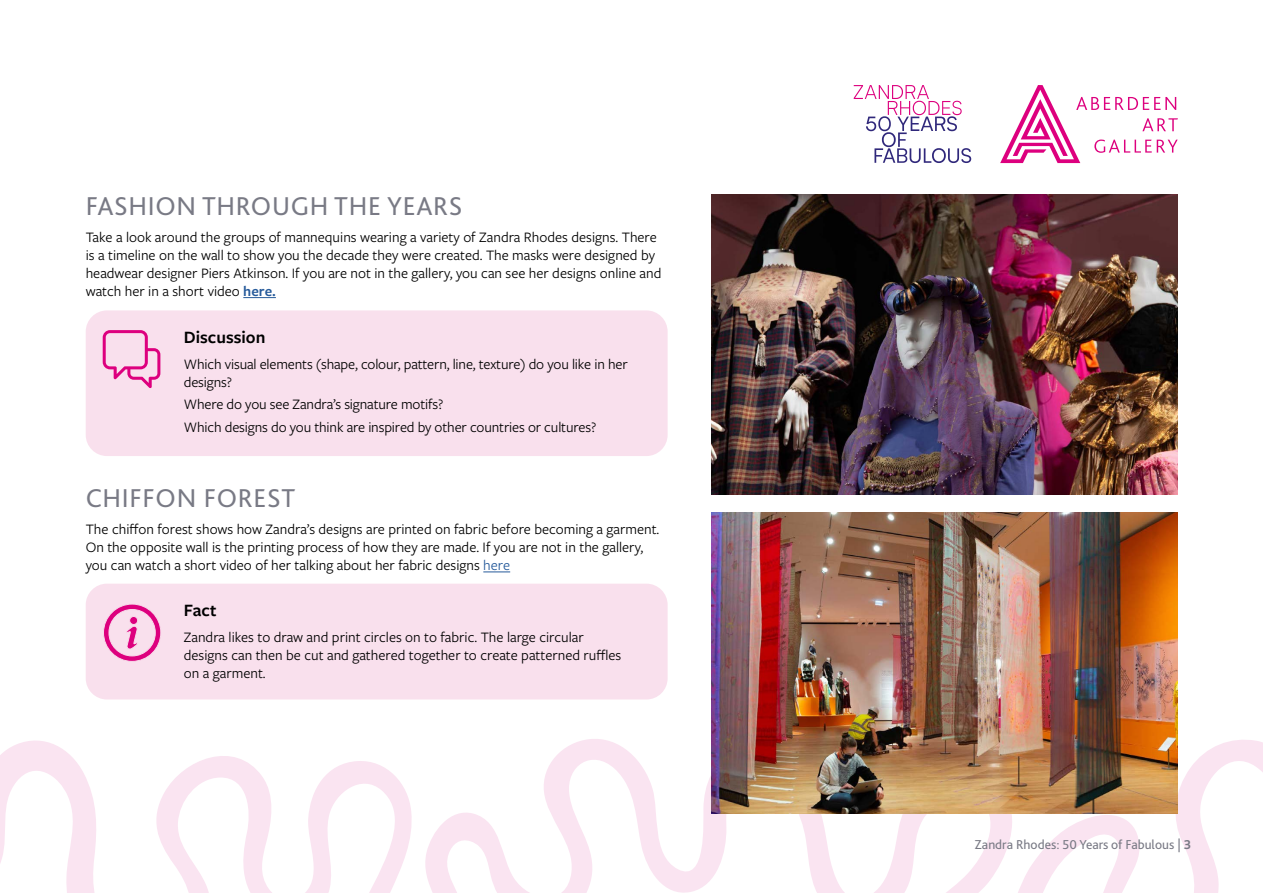
<style>
.page{position:relative;width:1263px;height:893px;background:#fff}
.page>*{position:absolute;margin:0;border:0;box-sizing:border-box;transform-origin:0 0}
._1__Title{font:27px "Bliss Pro";letter-spacing:.025em;color:#797a85}
._3__body{font:600 18px "Freight Sans Pro";color:#000}
._4__small_sub_title{font:15px/18px "Freight Sans Pro";color:#000}
._3__body-2{font:15px/18px "Freight Sans Pro";color:#000}
.t1{font:13.5px "Bliss Pro";color:#797a85}
.s1{font-weight:600;color:#275b9b}
.s2{color:#275b9b}
.s3{font-weight:700}
</style>
<div class="page">
<svg style="left:0;top:739px;width:1263px;height:154px"></svg>
<svg style="left:1000px;top:85px;width:178px;height:78px"></svg>
<svg style="left:854px;top:85px;width:117px;height:78px"></svg>
<hr style="left:243px;top:297px;width:33px;height:1px;background:#275b9b">
<div style="left:86px;top:310px;width:582px;height:146px;background:#f9e0ed;border-radius:21px"></div>
<svg style="left:103px;top:330px;width:57px;height:58px"></svg>
<svg style="left:483px;top:572px;width:27px;height:1px"></svg>
<div style="left:86px;top:584px;width:582px;height:115px;background:#f9e0ed;border-radius:21px"></div>
<svg style="left:103px;top:604px;width:58px;height:58px"></svg>
<img style="left:711px;top:513px;width:467px;height:300px">
<img style="left:711px;top:195px;width:467px;height:299px">
<p class="_1__Title" style="left:86px;top:189px;width:378px">FASHION THROUGH THE YEARS</p>
<p class="_4__small_sub_title" style="left:86px;top:227px;width:577px">Take a look around the groups of mannequins wearing a variety of Zandra Rhodes designs. There is a timeline on the wall to show you the decade they were created. The masks were designed by headwear designer Piers Atkinson. If you are not in the gallery, you can see her designs online and watch her in a short video <span class="s1">here.</span></p>
<p class="_3__body" style="left:184px;top:325px;width:83px">Discussion</p>
<p class="_4__small_sub_title" style="left:184px;top:355px;width:445px">Which visual elements (shape, colour, pattern, line, texture) do you like in her designs?</p>
<p class="_4__small_sub_title" style="left:184px;top:395px;width:261px">Where do you see Zandra’s signature motifs?</p>
<p class="_4__small_sub_title" style="left:184px;top:417px;width:414px">Which designs do you think are inspired by other countries or cultures?</p>
<p class="_1__Title" style="left:86px;top:482px;width:211px">CHIFFON FOREST</p>
<p class="_3__body-2" style="left:86px;top:519px;width:575px">The chiffon forest shows how Zandra’s designs are printed on fabric before becoming a garment.<br>On the opposite wall is the printing process of how they are made. If you are not in the gallery, you can watch a short video of her talking about her fabric designs <span class="s2">here</span></p>
<p class="_3__body" style="left:184px;top:598px;width:34px">Fact</p>
<p class="_3__body-2" style="left:184px;top:628px;width:439px">Zandra likes to draw and print circles on to fabric. The large circular designs can then be cut and gathered together to create patterned ruffles on a garment.</p>
<p class="t1" style="left:974px;top:836px;width:218px">Zandra Rhodes: 50 Years of Fabulous | <span class="s3">3</span></p>
</div>
